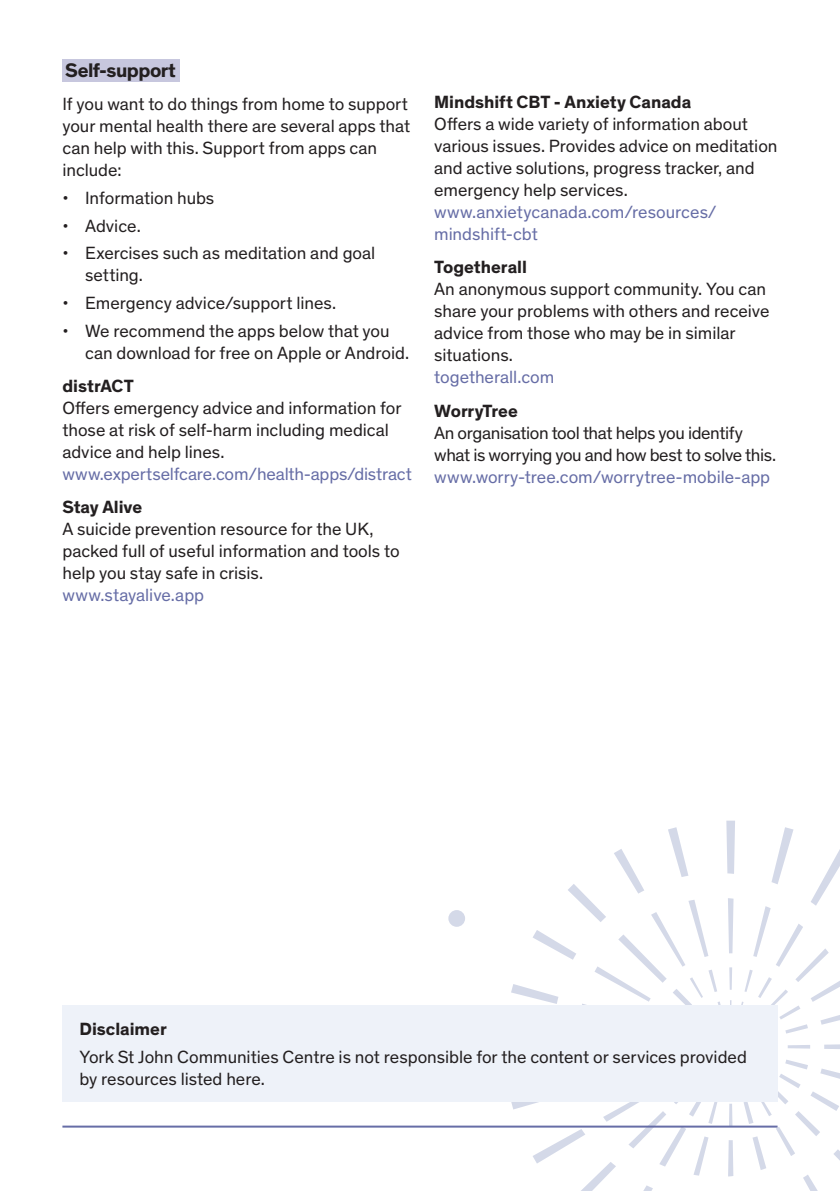
<style>
.page{position:relative;width:840px;height:1191px;background:#fff}
.page>*{position:absolute;margin:0;border:0;box-sizing:border-box;transform-origin:0 0}
.t1{font:700 20px "Theinhardt";letter-spacing:-.025em;color:#231f20}
.t2{font:18px/22px "Theinhardt";color:#231f20}
.t3{font:18px/22px "Theinhardt";letter-spacing:-.02em;color:#231f20}
.t4{font:700 18px "Theinhardt";color:#231f20}
.s1{font-weight:700}
.s2{color:#666da6}
</style>
<div class="page">
<div style="left:448px;top:910px;width:17px;height:16px;background:#d4d9e8;border-radius:50%"></div>
<svg style="left:504px;top:820px;width:335px;height:371px"></svg>
<div style="left:62px;top:60px;width:117px;height:22px;background:#c7c7de"></div>
<div style="left:62px;top:1005px;width:715px;height:97px;background:#eef2f9"></div>
<hr style="left:62px;top:1125px;width:715px;height:2px;background:#666da6">
<p class="t1" style="left:65px;top:55px;width:112px">Self-support</p>
<p class="t2" style="left:62px;top:92px;width:349px">If you want to do things from home to support your mental health there are several apps that can help with this. Support from apps can include:</p>
<p class="t2" style="left:62px;top:186px;width:153px">• Information hubs</p>
<p class="t2" style="left:62px;top:214px;width:80px">• Advice.</p>
<p class="t2" style="left:85px;top:241px;width:291px;text-indent:-23px">• Exercises such as meditation and goal setting.</p>
<p class="t2" style="left:62px;top:291px;width:275px">• Emergency advice/support lines.</p>
<p class="t2" style="left:85px;top:319px;width:325px;text-indent:-23px">• We recommend the apps below that you can download for free on Apple or Android.</p>
<p class="t2" style="left:62px;top:374px;width:351px"><span class="s1">distrACT<br></span>Offers emergency advice and information for those at risk of self-harm including medical advice and help lines. <span class="s2">www.expertselfcare.com/health-apps/distract</span></p>
<p class="t2" style="left:62px;top:495px;width:338px"><span class="s1">Stay Alive<br></span>A suicide prevention resource for the UK, packed full of useful information and tools to help you stay safe in crisis. <span class="s2">www.stayalive.app</span></p>
<p class="t2" style="left:434px;top:90px;width:345px"><span class="s1">Mindshift CBT - Anxiety Canada<br></span>Offers a wide variety of information about various issues. Provides advice on meditation and active solutions, progress tracker, and emergency help services. <span class="s2">www.anxietycanada.com/resources/ mindshift-cbt</span></p>
<p class="t2" style="left:434px;top:255px;width:336px"><span class="s1">Togetherall<br></span>An anonymous support community. You can share your problems with others and receive advice from those who may be in similar situations.<br><span class="s2">togetherall.com</span></p>
<p class="t3" style="left:434px;top:399px;width:343px"><span class="s1">WorryTree<br></span>An organisation tool that helps you identify what is worrying you and how best to solve this. <span class="s2">www.worry-tree.com/worrytree-mobile-app</span></p>
<p class="t4" style="left:79px;top:1016px;width:89px">Disclaimer</p>
<p class="t2" style="left:79px;top:1045px;width:668px">York St John Communities Centre is not responsible for the content or services provided by resources listed here.</p>
</div>
